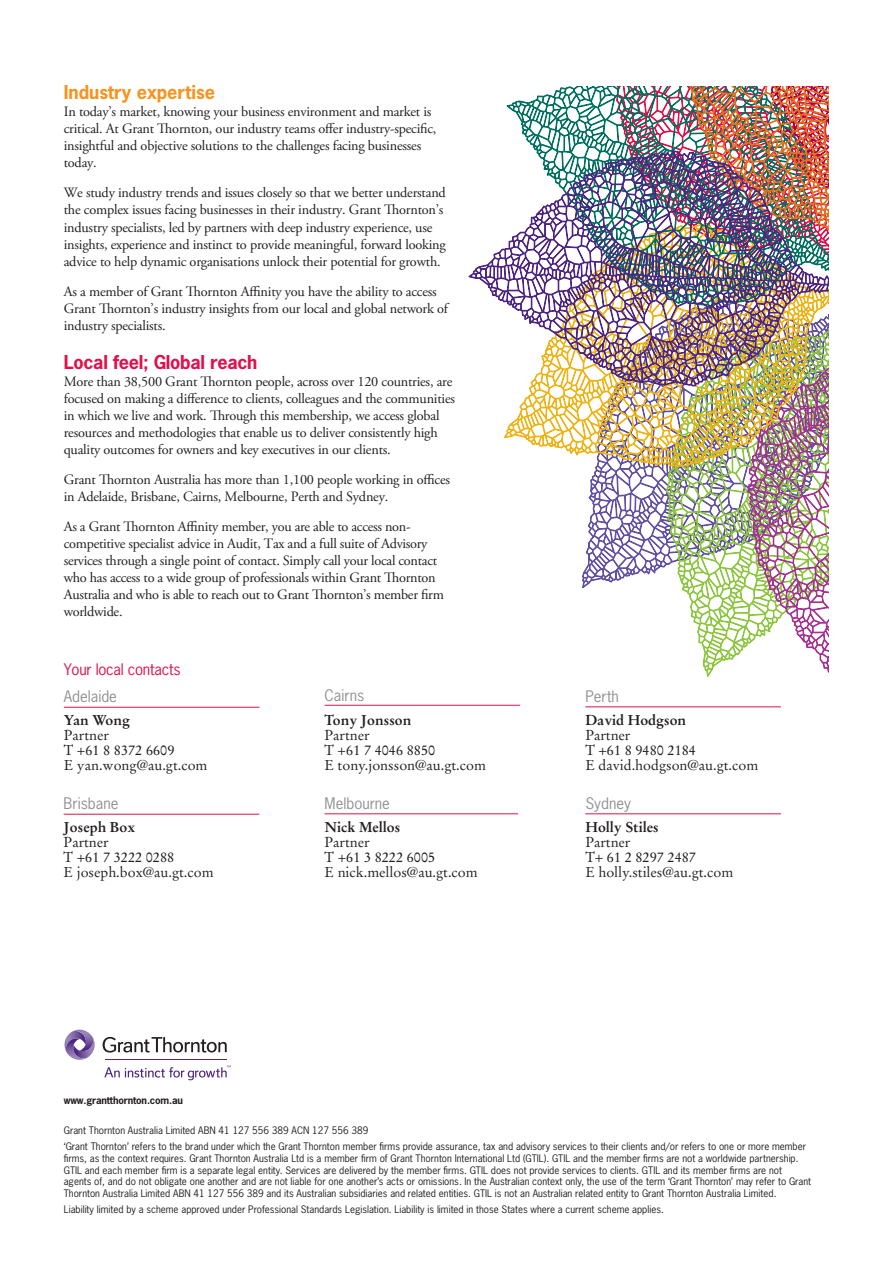
<style>
.page{position:relative;width:893px;height:1263px;background:#fff}
.page>*{position:absolute;margin:0;border:0;box-sizing:border-box;transform-origin:0 0}
.C_Body_copy{font:700 18px "News Gothic Std";letter-spacing:-.015em;color:#e0104b}
.t1{font:700 18px "News Gothic Std";color:#f7931d}
.t2{font:15px "News Gothic Std";color:#919295}
.t3{font:15px "News Gothic Std";letter-spacing:-.015em;color:#e0104b}
.C_Body_copy-2{font:14.25px/17.1px "Adobe Garamond Pro";letter-spacing:-.015em;color:#231f20}
.t4{font:14.25px "Stempel Garamond LT";color:#231f20}
.t5{font:700 14.25px "Stempel Garamond LT";color:#231f20}
.t6{font:9.75px/11.7px "News Gothic Std";color:#231f20}
.G_Small_heading{font:700 9.75px "News Gothic Std";letter-spacing:-.015em;color:#231f20}
</style>
<div class="page">
<hr style="left:64px;top:707px;width:195px;height:1px;background:#e0104b">
<hr style="left:325px;top:813px;width:193px;height:1px;background:#e0104b">
<hr style="left:585px;top:706px;width:196px;height:1px;background:#e0104b">
<hr style="left:64px;top:814px;width:195px;height:1px;background:#e0104b">
<hr style="left:585px;top:813px;width:196px;height:1px;background:#e0104b">
<svg style="left:103px;top:1037px;width:124px;height:15px"></svg>
<svg style="left:104px;top:1065px;width:127px;height:15px"></svg>
<hr style="left:105px;top:1059px;width:122px;height:1px;background:#4e2582">
<svg style="left:64px;top:1029px;width:31px;height:31px"></svg>
<svg style="left:593px;top:531px;width:154px;height:177px"></svg>
<svg style="left:747px;top:531px;width:82px;height:177px"></svg>
<svg style="left:504px;top:386px;width:325px;height:145px"></svg>
<svg style="left:468px;top:86px;width:145px;height:192px"></svg>
<img style="left:613px;top:86px;width:216px;height:63px">
<img style="left:469px;top:149px;width:360px;height:237px">
<hr style="left:325px;top:705px;width:195px;height:1px;background:#e0104b">
<p class="t1" style="left:64px;top:80px;width:153px">Industry expertise</p>
<p class="C_Body_copy-2" style="left:64px;top:104px;width:374px">In today’s market, knowing your business environment and market is critical. At Grant Thornton, our industry teams offer industry-specific, insightful and objective solutions to the challenges facing businesses today.</p>
<p class="C_Body_copy-2" style="left:64px;top:185px;width:384px">We study industry trends and issues closely so that we better understand the complex issues facing businesses in their industry. Grant Thornton’s industry specialists, led by partners with deep industry experience, use insights, experience and instinct to provide meaningful, forward looking advice to help dynamic organisations unlock their potential for growth.</p>
<p class="C_Body_copy-2" style="left:64px;top:283px;width:386px">As a member of Grant Thornton Affinity you have the ability to access<br>Grant Thornton’s industry insights from our local and global network of industry specialists.</p>
<p class="C_Body_copy" style="left:64px;top:350px;width:195px">Local feel; Global reach</p>
<p class="C_Body_copy-2" style="left:64px;top:373px;width:393px">More than 38,500 Grant Thornton people, across over 120 countries, are focused on making a difference to clients, colleagues and the communities in which we live and work. Through this membership, we access global resources and methodologies that enable us to deliver consistently high quality outcomes for owners and key executives in our clients.</p>
<p class="C_Body_copy-2" style="left:64px;top:471px;width:388px">Grant Thornton Australia has more than 1,100 people working in offices in Adelaide, Brisbane, Cairns, Melbourne, Perth and Sydney.</p>
<p class="C_Body_copy-2" style="left:64px;top:518px;width:382px">As a Grant Thornton Affinity member, you are able to access non&shy;competitive specialist advice in Audit, Tax and a full suite of Advisory services through a single point of contact. Simply call your local contact who has access to a wide group of professionals within Grant Thornton Australia and who is able to reach out to Grant Thornton’s member firm worldwide.</p>
<p class="t3" style="left:64px;top:660px;width:118px">Your local contacts</p>
<p class="t2" style="left:64px;top:687px;width:55px">Adelaide</p>
<p class="t5" style="left:64px;top:711px;width:68px">Yan Wong</p>
<p class="t4" style="left:64px;top:727px;width:47px">Partner</p>
<p class="t4" style="left:64px;top:742px;width:112px">T +61 8 8372 6609</p>
<p class="t4" style="left:64px;top:757px;width:145px">E yan.wong@au.gt.com</p>
<p class="t2" style="left:64px;top:794px;width:56px">Brisbane</p>
<p class="t5" style="left:64px;top:818px;width:73px">Joseph Box</p>
<p class="t4" style="left:64px;top:834px;width:47px">Partner</p>
<p class="t4" style="left:64px;top:849px;width:112px">T +61 7 3222 0288</p>
<p class="t4" style="left:64px;top:864px;width:151px">E joseph.box@au.gt.com</p>
<p class="G_Small_heading" style="left:64px;top:1094px;width:121px">www.grantthornton.com.au</p>
<p class="t2" style="left:325px;top:685px;width:41px">Cairns</p>
<p class="t5" style="left:325px;top:711px;width:88px">Tony Jonsson</p>
<p class="t4" style="left:325px;top:727px;width:47px">Partner</p>
<p class="t4" style="left:325px;top:742px;width:112px">T +61 7 4046 8850</p>
<p class="t4" style="left:325px;top:757px;width:163px">E tony.jonsson@au.gt.com</p>
<p class="t2" style="left:325px;top:794px;width:67px">Melbourne</p>
<p class="t5" style="left:325px;top:818px;width:77px">Nick Mellos</p>
<p class="t4" style="left:325px;top:834px;width:47px">Partner</p>
<p class="t4" style="left:325px;top:849px;width:112px">T +61 3 8222 6005</p>
<p class="t4" style="left:325px;top:864px;width:155px">E nick.mellos@au.gt.com</p>
<p class="t2" style="left:585px;top:687px;width:35px">Perth</p>
<p class="t5" style="left:585px;top:711px;width:102px">David Hodgson</p>
<p class="t4" style="left:585px;top:727px;width:47px">Partner</p>
<p class="t4" style="left:585px;top:742px;width:112px">T +61 8 9480 2184</p>
<p class="t4" style="left:585px;top:757px;width:174px">E david.hodgson@au.gt.com</p>
<p class="t2" style="left:585px;top:794px;width:47px">Sydney</p>
<p class="t5" style="left:585px;top:818px;width:75px">Holly Stiles</p>
<p class="t4" style="left:585px;top:834px;width:47px">Partner</p>
<p class="t4" style="left:585px;top:849px;width:112px">T+ 61 2 8297 2487</p>
<p class="t4" style="left:585px;top:864px;width:149px">E holly.stiles@au.gt.com</p>
<p class="t6" style="left:64px;top:1124px;width:306px">Grant Thornton Australia Limited ABN 41 127 556 389 ACN 127 556 389</p>
<p class="t6" style="left:64px;top:1140px;width:749px">‘Grant Thornton’ refers to the brand under which the Grant Thornton member firms provide assurance, tax and advisory services to their clients and/or refers to one or more member firms, as the context requires. Grant Thornton Australia Ltd is a member firm of Grant Thornton International Ltd (GTIL). GTIL and the member firms are not a worldwide partnership.<br>GTIL and each member firm is a separate legal entity. Services are delivered by the member firms. GTIL does not provide services to clients. GTIL and its member firms are not agents of, and do not obligate one another and are not liable for one another’s acts or omissions. In the Australian context only, the use of the term ‘Grant Thornton’ may refer to Grant Thornton Australia Limited ABN 41 127 556 389 and its Australian subsidiaries and related entities. GTIL is not an Australian related entity to Grant Thornton Australia Limited.</p>
<p class="t6" style="left:64px;top:1203px;width:602px">Liability limited by a scheme approved under Professional Standards Legislation. Liability is limited in those States where a current scheme applies.</p>
</div>
